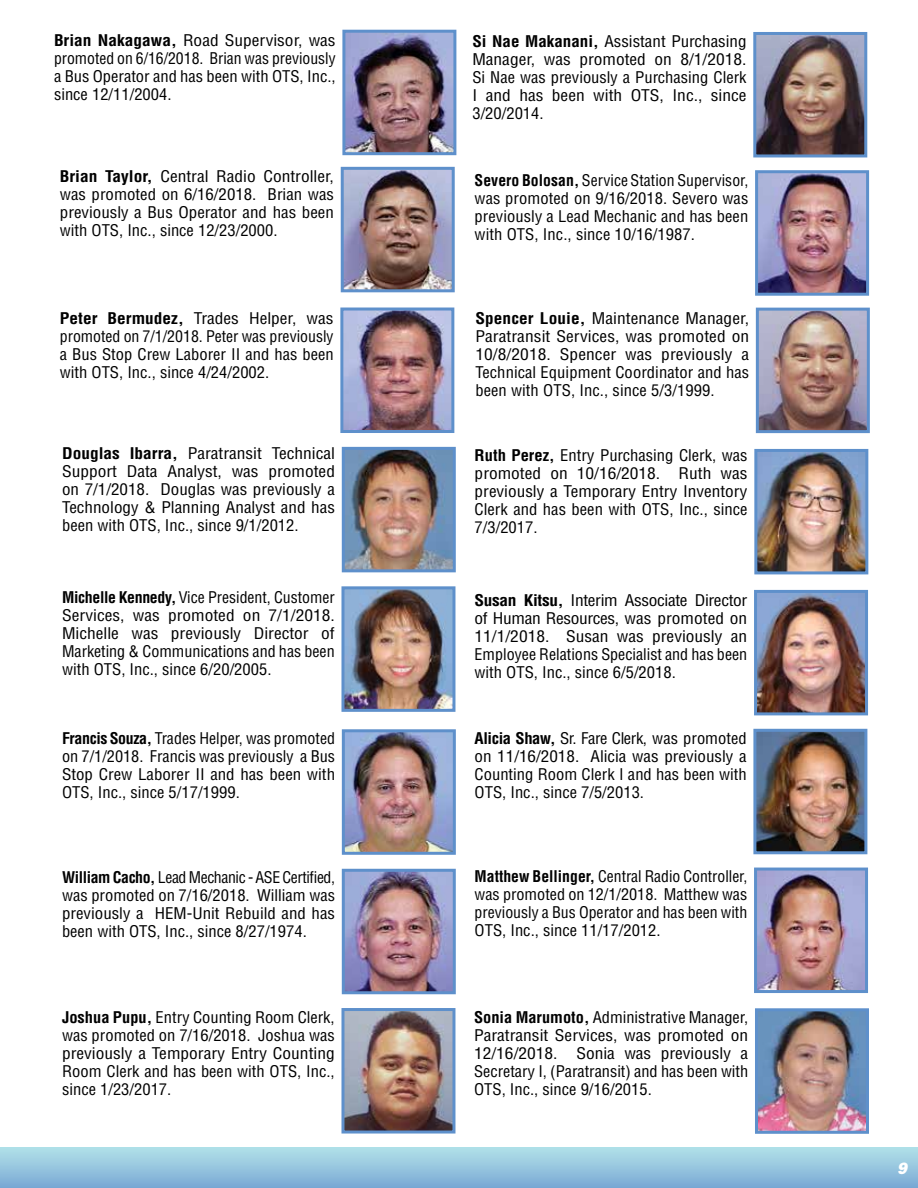
<style>
.page{position:relative;width:918px;height:1188px;background:#fff}
.page>*{position:absolute;margin:0;border:0;box-sizing:border-box;transform-origin:0 0}
.t1{font:italic 800 16.5px "Franklin Gothic";color:#fff}
.t2{font:condensed 15.75px/18px "Helvetica";color:#000;text-align:justify;scale:1.1 1}
.t3{font:condensed 15.75px/18px "Helvetica";color:#000;text-align:justify}
.t4{font:condensed 15.75px/18px "Helvetica";color:#000;text-align:justify;scale:1.05 1}
.t5{font:condensed 15.75px/18px "Helvetica";color:#000;text-align:justify;scale:1.04 1}
.t6{font:condensed 15.75px/18px "Helvetica";color:#000;text-align:justify;scale:1.08 1}
.s1{font-weight:700}
</style>
<div class="page">
<div style="left:0;top:1148px;width:918px;height:40px;background:linear-gradient(to bottom,#b2e1e8,#7aaad5)"></div>
<img style="left:345px;top:171px;width:106px;height:117px">
<div style="left:341px;top:167px;width:114px;height:125px;border:3px solid #5e90cb"></div>
<img style="left:344px;top:312px;width:106px;height:117px">
<div style="left:340px;top:308px;width:114px;height:125px;border:3px solid #5e90cb"></div>
<img style="left:346px;top:451px;width:106px;height:117px">
<div style="left:342px;top:447px;width:114px;height:125px;border:3px solid #5e90cb"></div>
<img style="left:345px;top:590px;width:106px;height:118px">
<div style="left:341px;top:586px;width:114px;height:126px;border:3px solid #5e90cb"></div>
<img style="left:346px;top:733px;width:106px;height:118px">
<div style="left:342px;top:729px;width:114px;height:126px;border:3px solid #5e90cb"></div>
<img style="left:345px;top:1012px;width:106px;height:118px">
<div style="left:341px;top:1008px;width:114px;height:126px;border:3px solid #5e90cb"></div>
<img style="left:757px;top:36px;width:106px;height:117px">
<div style="left:753px;top:32px;width:114px;height:125px;border:3px solid #5e90cb"></div>
<img style="left:759px;top:174px;width:106px;height:118px">
<div style="left:755px;top:170px;width:114px;height:126px;border:3px solid #5e90cb"></div>
<img style="left:760px;top:312px;width:106px;height:117px">
<div style="left:756px;top:308px;width:114px;height:125px;border:3px solid #5e90cb"></div>
<img style="left:758px;top:453px;width:106px;height:117px">
<div style="left:754px;top:449px;width:114px;height:125px;border:3px solid #5e90cb"></div>
<img style="left:758px;top:594px;width:106px;height:117px">
<div style="left:754px;top:590px;width:114px;height:125px;border:3px solid #5e90cb"></div>
<img style="left:757px;top:733px;width:106px;height:117px">
<div style="left:753px;top:729px;width:114px;height:125px;border:3px solid #5e90cb"></div>
<img style="left:758px;top:872px;width:106px;height:117px">
<div style="left:754px;top:868px;width:114px;height:125px;border:3px solid #5e90cb"></div>
<img style="left:346px;top:873px;width:106px;height:117px">
<div style="left:342px;top:869px;width:114px;height:125px;border:3px solid #5e90cb"></div>
<img style="left:346px;top:34px;width:106px;height:117px">
<div style="left:342px;top:30px;width:114px;height:125px;border:3px solid #5e90cb"></div>
<img style="left:759px;top:1012px;width:106px;height:118px">
<div style="left:755px;top:1008px;width:114px;height:126px;border:3px solid #5e90cb"></div>
<p class="t2" style="left:54px;top:31px;width:258px"><span class="s1">Brian Nakagawa,</span> Road Supervisor, was promoted on 6/16/2018. Brian was previously a Bus Operator and has been with OTS, Inc., since 12/11/2004.</p>
<p class="t2" style="left:60px;top:167px;width:251px"><span class="s1">Brian Taylor,</span> Central Radio Controller, was promoted on 6/16/2018. Brian was previously a Bus Operator and has been with OTS, Inc., since 12/23/2000.</p>
<p class="t2" style="left:60px;top:309px;width:250px"><span class="s1">Peter Bermudez,</span> Trades Helper, was promoted on 7/1/2018. Peter was previously a Bus Stop Crew Laborer II and has been with OTS, Inc., since 4/24/2002.</p>
<p class="t2" style="left:62px;top:444px;width:250px"><span class="s1">Douglas Ibarra,</span> Paratransit Technical Support Data Analyst, was promoted on 7/1/2018. Douglas was previously a Technology &amp; Planning Analyst and has been with OTS, Inc., since 9/1/2012.</p>
<p class="t3" style="left:62px;top:588px;width:274px"><span class="s1">Michelle Kennedy,</span> Vice President, Customer Services, was promoted on 7/1/2018.<br>Michelle was previously Director of Marketing &amp; Communications and has been with OTS, Inc., since 6/20/2005.</p>
<p class="t3" style="left:62px;top:729px;width:275px"><span class="s1">Francis Souza,</span> Trades Helper, was promoted on 7/1/2018. Francis was previously a Bus Stop Crew Laborer II and has been with OTS, Inc., since 5/17/1999.</p>
<p class="t3" style="left:62px;top:868px;width:275px"><span class="s1">William Cacho,</span> Lead Mechanic ‑ ASE Certified, was promoted on 7/16/2018. William was previously a HEM-Unit Rebuild and has been with OTS, Inc., since 8/27/1974.</p>
<p class="t4" style="left:62px;top:1008px;width:261px"><span class="s1">Joshua Pupu,</span> Entry Counting Room Clerk, was promoted on 7/16/2018. Joshua was previously a Temporary Entry Counting Room Clerk and has been with OTS, Inc., since 1/23/2017.</p>
<p class="t6" style="left:472px;top:32px;width:255px"><span class="s1">Si Nae Makanani,</span> Assistant Purchasing Manager, was promoted on 8/1/2018.<br>Si Nae was previously a Purchasing Clerk I and has been with OTS, Inc., since 3/20/2014.</p>
<p class="t3" style="left:475px;top:171px;width:275px"><span class="s1">Severo Bolosan,</span> Service Station Supervisor, was promoted on 9/16/2018. Severo was previously a Lead Mechanic and has been with OTS, Inc., since 10/16/1987.</p>
<p class="t2" style="left:475px;top:309px;width:250px"><span class="s1">Spencer Louie,</span> Maintenance Manager, Paratransit Services, was promoted on 10/8/2018. Spencer was previously a Technical Equipment Coordinator and has been with OTS, Inc., since 5/3/1999.</p>
<p class="t4" style="left:475px;top:446px;width:261px"><span class="s1">Ruth Perez,</span> Entry Purchasing Clerk, was promoted on 10/16/2018. Ruth was previously a Temporary Entry Inventory Clerk and has been with OTS, Inc., since 7/3/2017.</p>
<p class="t2" style="left:475px;top:591px;width:249px"><span class="s1">Susan Kitsu,</span> Interim Associate Director of Human Resources, was promoted on 11/1/2018. Susan was previously an Employee Relations Specialist and has been with OTS, Inc., since 6/5/2018.</p>
<p class="t4" style="left:475px;top:729px;width:261px"><span class="s1">Alicia Shaw,</span> Sr. Fare Clerk, was promoted on 11/16/2018. Alicia was previously a Counting Room Clerk I and has been with OTS, Inc., since 7/5/2013.</p>
<p class="t3" style="left:475px;top:867px;width:274px"><span class="s1">Matthew Bellinger,</span> Central Radio Controller, was promoted on 12/1/2018. Matthew was previously a Bus Operator and has been with OTS, Inc., since 11/17/2012.</p>
<p class="t5" style="left:474px;top:1008px;width:265px"><span class="s1">Sonia Marumoto,</span> Administrative Manager, Paratransit Services, was promoted on 12/16/2018. Sonia was previously a Secretary I, (Paratransit) and has been with OTS, Inc., since 9/16/2015.</p>
<p class="t1" style="left:897px;top:1159px;width:11px">9</p>
</div>
